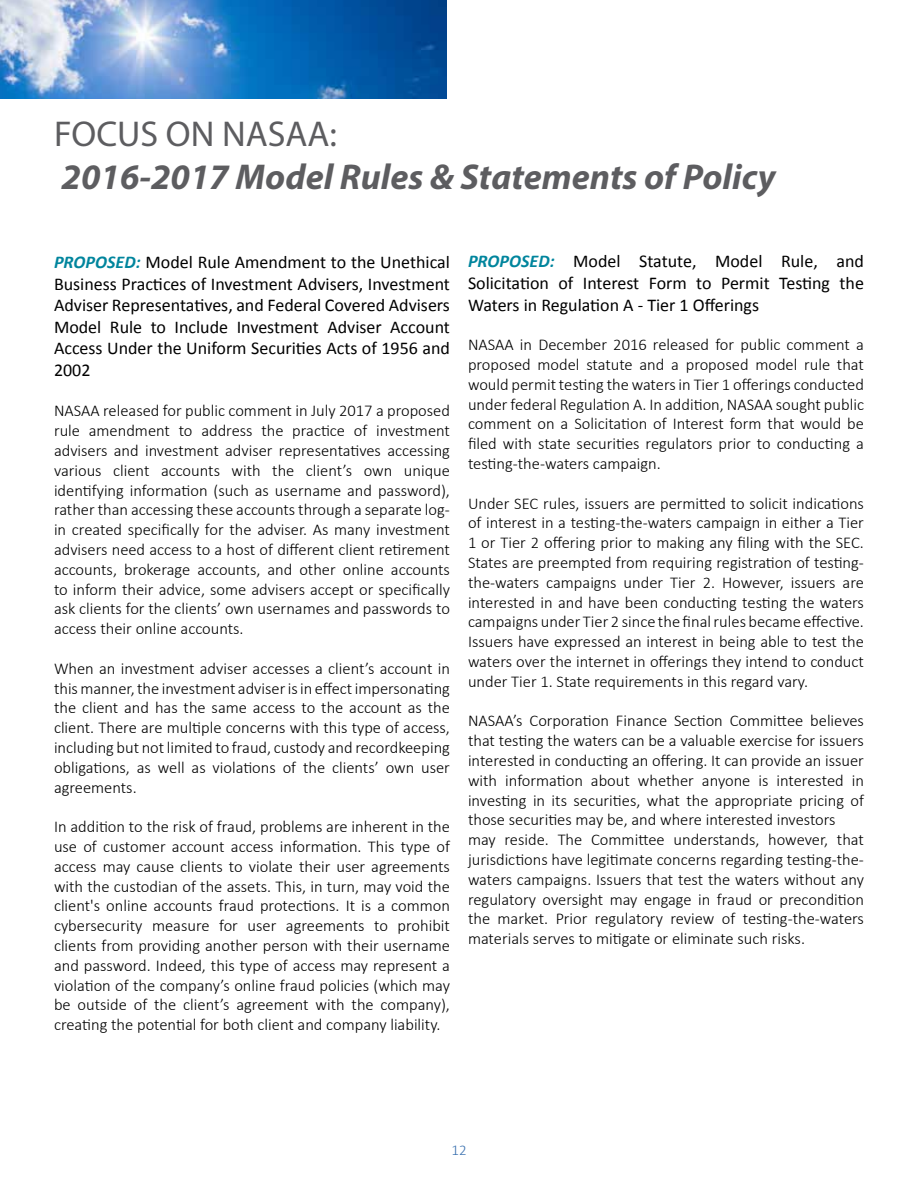
<style>
.page{position:relative;width:918px;height:1188px;background:#fff}
.page>*{position:absolute;margin:0;border:0;box-sizing:border-box;transform-origin:0 0}
.t1{font:italic 700 36px "Myriad Pro";color:#5d5d60}
.t2{font:36px "Myriad Pro";color:#5d5d60}
.t3{font:18px/21.6px "Calibri";color:#000;text-align:justify}
.t4{font:300 16.5px/19.8px "Calibri";color:#000;text-align:justify}
.t5{font:300 15px "Calibri";color:#3970af}
.s1{font-weight:700;font-style:italic;color:#00859d}
</style>
<div class="page">
<img style="left:0;top:0;width:447px;height:99px">
<h1 class="t2" style="left:54px;top:111px;width:284px">FOCUS ON NASAA:</h1>
<h1 class="t1" style="left:62px;top:153px;width:715px">2016-2017 Model Rules &amp; Statements of Policy</h1>
<p class="t3" style="left:54px;top:251px;width:398px"><span class="s1">PROPOSED:</span> Model Rule Amendment to the Unethical Business Practices of Investment Advisers, Investment Adviser Representatives, and Federal Covered Advisers Model Rule to Include Investment Adviser Account Access Under the Uniform Securities Acts of 1956 and 2002</p>
<p class="t4" style="left:54px;top:401px;width:398px">NASAA released for public comment in July 2017 a proposed rule amendment to address the practice of investment advisers and investment adviser representatives accessing various client accounts with the client’s own unique identifying information (such as username and password), rather than accessing these accounts through a separate log&shy;in created specifically for the adviser. As many investment advisers need access to a host of different client retirement accounts, brokerage accounts, and other online accounts to inform their advice, some advisers accept or specifically ask clients for the clients’ own usernames and passwords to access their online accounts.</p>
<p class="t4" style="left:54px;top:658px;width:398px">When an investment adviser accesses a client’s account in this manner, the investment adviser is in effect impersonating the client and has the same access to the account as the client. There are multiple concerns with this type of access, including but not limited to fraud, custody and recordkeeping obligations, as well as violations of the clients’ own user agreements.</p>
<p class="t4" style="left:54px;top:817px;width:398px">In addition to the risk of fraud, problems are inherent in the use of customer account access information. This type of access may cause clients to violate their user agreements with the custodian of the assets. This, in turn, may void the client's online accounts fraud protections. It is a common cybersecurity measure for user agreements to prohibit clients from providing another person with their username and password. Indeed, this type of access may represent a violation of the company’s online fraud policies (which may be outside of the client’s agreement with the company), creating the potential for both client and company liability.</p>
<p class="t3" style="left:468px;top:251px;width:397px"><span class="s1">PROPOSED:</span> Model Statute, Model Rule, and Solicitation of Interest Form to Permit Testing the Waters in Regulation A - Tier 1 Offerings</p>
<p class="t4" style="left:468px;top:335px;width:398px">NASAA in December 2016 released for public comment a proposed model statute and a proposed model rule that would permit testing the waters in Tier 1 offerings conducted under federal Regulation A. In addition, NASAA sought public comment on a Solicitation of Interest form that would be filed with state securities regulators prior to conducting a testing-the-waters campaign.</p>
<p class="t4" style="left:468px;top:493px;width:398px">Under SEC rules, issuers are permitted to solicit indications of interest in a testing-the-waters campaign in either a Tier 1 or Tier 2 offering prior to making any filing with the SEC.<br>States are preempted from requiring registration of testing&shy;the-waters campaigns under Tier 2. However, issuers are interested in and have been conducting testing the waters campaigns under Tier 2 since the final rules became effective.<br>Issuers have expressed an interest in being able to test the waters over the internet in offerings they intend to conduct under Tier 1. State requirements in this regard vary.</p>
<p class="t4" style="left:468px;top:711px;width:398px;text-align:left">NASAA’s Corporation Finance Section Committee believes that testing the waters can be a valuable exercise for issuers interested in conducting an offering. It can provide an issuer with information about whether anyone is interested in investing in its securities, what the appropriate pricing of those securities may be, and where interested investors may reside. The Committee understands, however, that jurisdictions have legitimate concerns regarding testing-the&shy;waters campaigns. Issuers that test the waters without any regulatory oversight may engage in fraud or precondition the market. Prior regulatory review of testing-the-waters materials serves to mitigate or eliminate such risks.</p>
<p class="t5" style="left:451px;top:1141px;width:17px">12</p>
</div>
